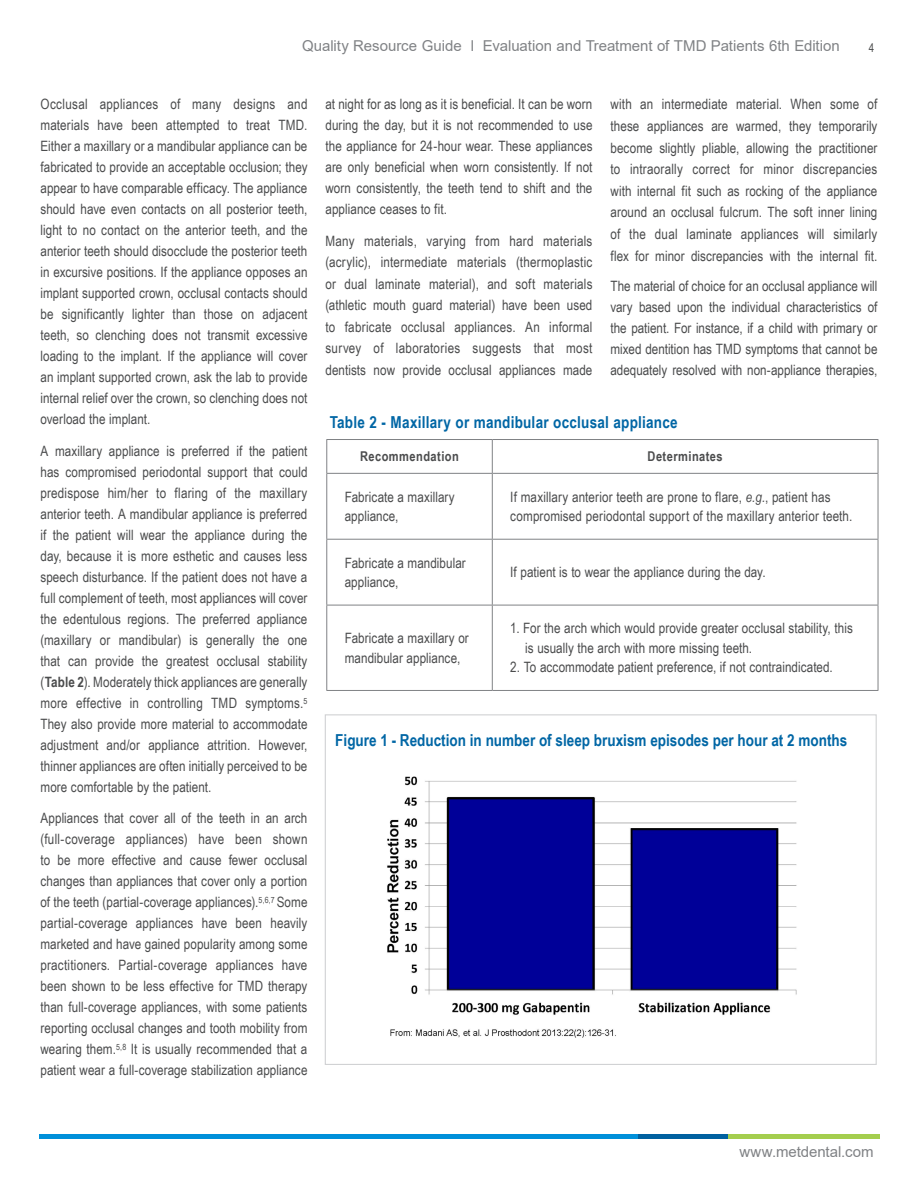
<style>
.page{position:relative;width:918px;height:1188px;background:#fff}
.page>*{position:absolute;margin:0;border:0;box-sizing:border-box;transform-origin:0 0}
.Post_Test_Questions{font:700 16.5px "Arial Narrow";color:#0066a5}
.t1{font:15px "Arial";color:#808285}
.Body{font:14.25px/21px "Arial Narrow";letter-spacing:.005em;color:#4b4c4d;text-align:justify}
.Post_Test_Questions-2{font:14.25px/19.5px "Arial Narrow";letter-spacing:.005em;color:#4b4c4d}
.Post_Test_Questions-3{font:700 13.5px "Arial Narrow";letter-spacing:.035em;color:#4b4c4d}
.t2{font:12px "Arial Narrow";color:#4b4c4d}
.s1{font-weight:700}
.s2{font-style:italic}
</style>
<div class="page">
<hr style="left:39px;top:1134px;width:600px;height:4px;background:#0090da">
<hr style="left:639px;top:1134px;width:89px;height:4px;background:#0061a0">
<hr style="left:728px;top:1134px;width:152px;height:4px;background:#a4ce4e">
<svg style="left:327px;top:440px;width:551px;height:165px"></svg>
<hr style="left:326px;top:439px;width:166px;height:1px;background:#808285">
<hr style="left:326px;top:440px;width:1px;height:33px;background:#808285">
<hr style="left:492px;top:439px;width:386px;height:1px;background:#808285">
<hr style="left:492px;top:440px;width:1px;height:33px;background:#808285">
<hr style="left:878px;top:440px;width:1px;height:33px;background:#808285">
<hr style="left:326px;top:474px;width:1px;height:65px;background:#808285">
<hr style="left:492px;top:474px;width:1px;height:65px;background:#808285">
<hr style="left:878px;top:474px;width:1px;height:65px;background:#808285">
<hr style="left:326px;top:540px;width:1px;height:65px;background:#808285">
<hr style="left:492px;top:540px;width:1px;height:65px;background:#808285">
<hr style="left:878px;top:540px;width:1px;height:65px;background:#808285">
<hr style="left:326px;top:605px;width:1px;height:85px;background:#808285">
<hr style="left:492px;top:605px;width:1px;height:85px;background:#808285">
<hr style="left:878px;top:605px;width:1px;height:85px;background:#808285">
<hr style="left:326px;top:473px;width:166px;height:1px;background:#808285">
<hr style="left:492px;top:473px;width:386px;height:1px;background:#808285">
<hr style="left:326px;top:539px;width:166px;height:1px;background:#808285">
<hr style="left:492px;top:539px;width:386px;height:1px;background:#808285">
<hr style="left:326px;top:605px;width:166px;height:1px;background:#808285">
<hr style="left:492px;top:605px;width:386px;height:1px;background:#808285">
<hr style="left:326px;top:690px;width:166px;height:1px;background:#808285">
<hr style="left:492px;top:690px;width:386px;height:1px;background:#808285">
<svg style="left:324px;top:714px;width:553px;height:351px"></svg>
<img style="left:371px;top:765px;width:454px;height:279px">
<p class="t1" style="left:302px;top:36px;width:539px">Quality Resource Guide l Evaluation and Treatment of TMD Patients 6th Edition</p>
<p class="t2" style="left:869px;top:39px;width:7px">4</p>
<p class="Body" style="left:40px;top:93px;width:269px">Occlusal appliances of many designs and materials have been attempted to treat TMD.<br>Either a maxillary or a mandibular appliance can be fabricated to provide an acceptable occlusion; they appear to have comparable efficacy. The appliance should have even contacts on all posterior teeth, light to no contact on the anterior teeth, and the anterior teeth should disocclude the posterior teeth in excursive positions. If the appliance opposes an implant supported crown, occlusal contacts should be significantly lighter than those on adjacent teeth, so clenching does not transmit excessive loading to the implant. If the appliance will cover an implant supported crown, ask the lab to provide internal relief over the crown, so clenching does not overload the implant.</p>
<p class="Body" style="left:40px;top:440px;width:269px">A maxillary appliance is preferred if the patient has compromised periodontal support that could predispose him/her to flaring of the maxillary anterior teeth. A mandibular appliance is preferred if the patient will wear the appliance during the day, because it is more esthetic and causes less speech disturbance. If the patient does not have a full complement of teeth, most appliances will cover the edentulous regions. The preferred appliance (maxillary or mandibular) is generally the one that can provide the greatest occlusal stability (<span class="s1">Table 2</span>). Moderately thick appliances are generally more effective in controlling TMD symptoms.<sup>5<br></sup>They also provide more material to accommodate adjustment and/or appliance attrition. However, thinner appliances are often initially perceived to be more comfortable by the patient.</p>
<p class="Body" style="left:40px;top:807px;width:269px">Appliances that cover all of the teeth in an arch (full-coverage appliances) have been shown to be more effective and cause fewer occlusal changes than appliances that cover only a portion of the teeth (partial-coverage appliances).<sup>5,6,7</sup> Some partial-coverage appliances have been heavily marketed and have gained popularity among some practitioners. Partial-coverage appliances have been shown to be less effective for TMD therapy than full-coverage appliances, with some patients reporting occlusal changes and tooth mobility from wearing them.<sup>5,8</sup> It is usually recommended that a patient wear a full-coverage stabilization appliance</p>
<p class="Body" style="left:326px;top:93px;width:269px">at night for as long as it is beneficial. It can be worn during the day, but it is not recommended to use the appliance for 24-hour wear. These appliances are only beneficial when worn consistently. If not worn consistently, the teeth tend to shift and the appliance ceases to fit.</p>
<p class="Body" style="left:326px;top:230px;width:269px;line-height:21.5px">Many materials, varying from hard materials (acrylic), intermediate materials (thermoplastic or dual laminate material), and soft materials (athletic mouth guard material) have been used to fabricate occlusal appliances. An informal survey of laboratories suggests that most dentists now provide occlusal appliances made</p>
<p class="Body" style="left:610px;top:93px;width:269px;line-height:21.6px">with an intermediate material. When some of these appliances are warmed, they temporarily become slightly pliable, allowing the practitioner to intraorally correct for minor discrepancies with internal fit such as rocking of the appliance around an occlusal fulcrum. The soft inner lining of the dual laminate appliances will similarly flex for minor discrepancies with the internal fit.</p>
<p class="Body" style="left:610px;top:275px;width:269px">The material of choice for an occlusal appliance will vary based upon the individual characteristics of the patient. For instance, if a child with primary or mixed dentition has TMD symptoms that cannot be adequately resolved with non-appliance therapies,</p>
<p class="Post_Test_Questions" style="left:330px;top:409px;width:349px">Table 2 - Maxillary or mandibular occlusal appliance</p>
<p class="Post_Test_Questions-3" style="left:360px;top:446px;width:100px">Recommendation</p>
<p class="Post_Test_Questions-3" style="left:648px;top:446px;width:77px">Determinates</p>
<p class="Post_Test_Questions-2" style="left:345px;top:486px;width:111px">Fabricate a maxillary appliance,</p>
<p class="Post_Test_Questions-2" style="left:510px;top:486px;width:344px">If maxillary anterior teeth are prone to flare, <span class="s2">e.g.</span>, patient has compromised periodontal support of the maxillary anterior teeth.</p>
<p class="Post_Test_Questions-2" style="left:345px;top:552px;width:123px">Fabricate a mandibular appliance,</p>
<p class="Post_Test_Questions-2" style="left:510px;top:562px;width:257px">If patient is to wear the appliance during the day.</p>
<p class="Post_Test_Questions-2" style="left:345px;top:628px;width:126px">Fabricate a maxillary or mandibular appliance,</p>
<p class="Post_Test_Questions-2" style="left:525px;top:618px;width:329px;text-indent:-15px">1. For the arch which would provide greater occlusal stability, this is usually the arch with more missing teeth.</p>
<p class="Post_Test_Questions-2" style="left:510px;top:657px;width:324px">2. To accommodate patient preference, if not contraindicated.</p>
<p class="Post_Test_Questions" style="left:335px;top:728px;width:514px">Figure 1 - Reduction in number of sleep bruxism episodes per hour at 2 months</p>
<p class="t1" style="left:739px;top:1142px;width:136px">www.metdental.com</p>
</div>
